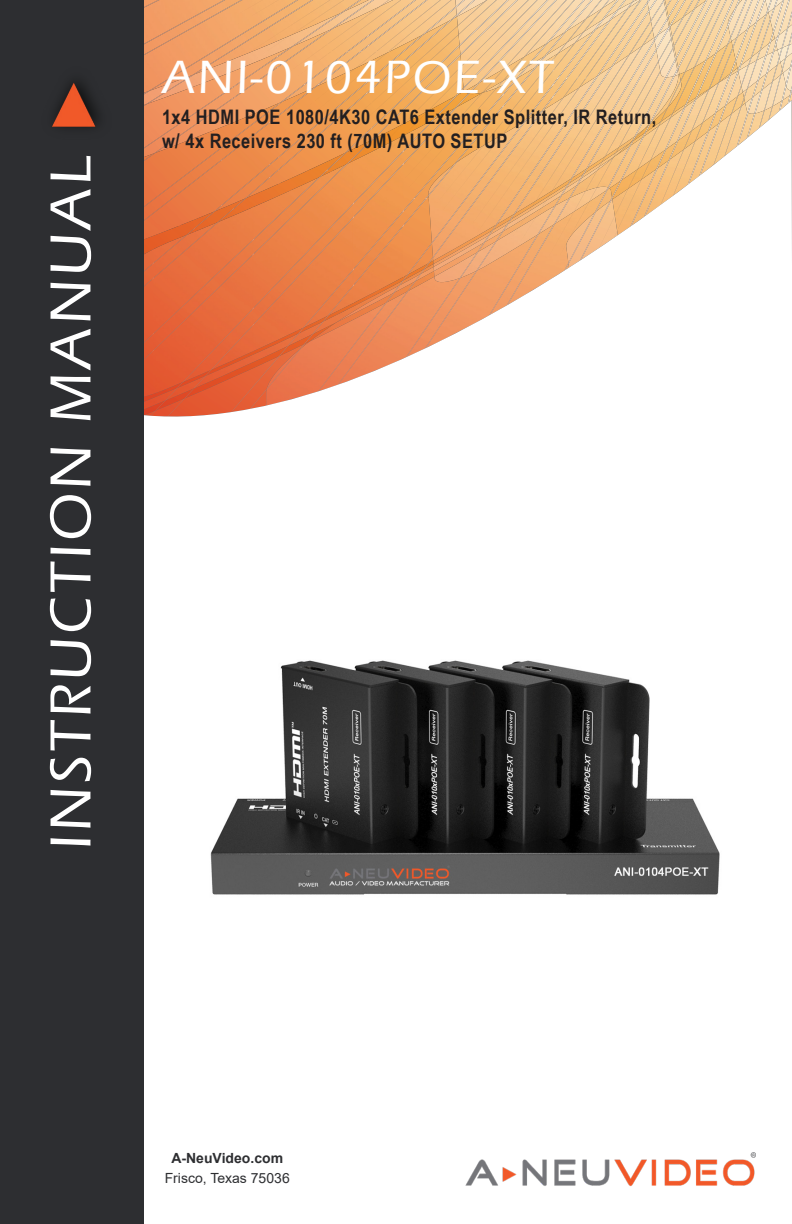
<style>
.page{position:relative;width:792px;height:1224px;background:#fff}
.page>*{position:absolute;margin:0;border:0;box-sizing:border-box;transform-origin:0 0}
.t1{font:500 60px "Eras ITC";letter-spacing:.05em;color:#fff}
.t2{font:500 48px "Eras ITC";letter-spacing:.05em;color:#fff}
.t3{font:700 20px "Arial Narrow";letter-spacing:.025em;color:#231f20}
.t4{font:14px "Arial";color:#2d2e31}
.t5{font:700 14px "Arial";color:#2d2e31}
</style>
<div class="page">
<img style="left:768px;top:13px;width:7px;height:26px">
<img style="left:770px;top:0;width:22px;height:36px">
<img style="left:742px;top:39px;width:33px;height:3px">
<img style="left:742px;top:42px;width:33px;height:8px">
<img style="left:775px;top:25px;width:17px;height:25px">
<img style="left:776px;top:28px;width:16px;height:20px">
<img style="left:682px;top:74px;width:59px;height:20px">
<img style="left:738px;top:50px;width:39px;height:42px">
<img style="left:738px;top:52px;width:42px;height:37px">
<img style="left:780px;top:62px;width:3px;height:11px">
<svg style="left:782px;top:62px;width:10px;height:8px"></svg>
<img style="left:777px;top:44px;width:15px;height:18px">
<img style="left:779px;top:45px;width:10px;height:14px">
<img style="left:745px;top:73px;width:38px;height:27px">
<img style="left:748px;top:74px;width:44px;height:26px">
<img style="left:783px;top:66px;width:3px;height:25px">
<img style="left:786px;top:66px;width:6px;height:25px">
<img style="left:640px;top:0;width:7px;height:38px">
<img style="left:679px;top:80px;width:2px;height:20px">
<img style="left:464px;top:40px;width:211px;height:60px">
<img style="left:483px;top:0;width:157px;height:93px">
<img style="left:615px;top:2px;width:18px;height:86px">
<img style="left:679px;top:41px;width:63px;height:33px">
<img style="left:670px;top:0;width:70px;height:72px">
<img style="left:727px;top:0;width:41px;height:41px">
<img style="left:728px;top:0;width:40px;height:38px">
<img style="left:765px;top:0;width:18px;height:13px">
<img style="left:768px;top:0;width:16px;height:11px">
<img style="left:669px;top:0;width:1px;height:26px">
<img style="left:647px;top:36px;width:7px;height:2px">
<img style="left:647px;top:0;width:22px;height:36px">
<img style="left:678px;top:27px;width:1px;height:48px">
<img style="left:677px;top:27px;width:1px;height:50px">
<img style="left:654px;top:27px;width:23px;height:50px">
<img style="left:393px;top:52px;width:71px;height:48px">
<img style="left:393px;top:49px;width:64px;height:3px">
<img style="left:393px;top:0;width:64px;height:49px">
<img style="left:144px;top:0;width:245px;height:100px">
<img style="left:457px;top:0;width:158px;height:91px">
<img style="left:458px;top:0;width:151px;height:89px">
<img style="left:455px;top:0;width:32px;height:17px">
<img style="left:456px;top:0;width:31px;height:16px">
<svg style="left:144px;top:100px;width:648px;height:317px"></svg>
<div style="left:0;top:0;width:144px;height:1224px;background:#2d2e31"></div>
<img style="left:52px;top:82px;width:46px;height:45px">
<img style="left:465px;top:1152px;width:291px;height:34px">
<img style="left:210px;top:660px;width:510px;height:235px">
<p class="t1" style="left:37px;top:850px;width:696px;rotate:-90deg">INSTRUCTION MANUAL</p>
<p class="t2" style="left:162px;top:51px;width:393px">ANI-0104POE-XT</p>
<p class="t3" style="left:162px;top:102px;width:496px">1x4 HDMI POE 1080/4K30 CAT6 Extender Splitter, IR Return,</p>
<p class="t3" style="left:162px;top:126px;width:347px">w/ 4x Receivers 230 ft (70M) AUTO SETUP</p>
<p class="t5" style="left:171px;top:1148px;width:113px">A-NeuVideo.com</p>
<p class="t4" style="left:165px;top:1168px;width:127px">Frisco, Texas 75036</p>
</div>
